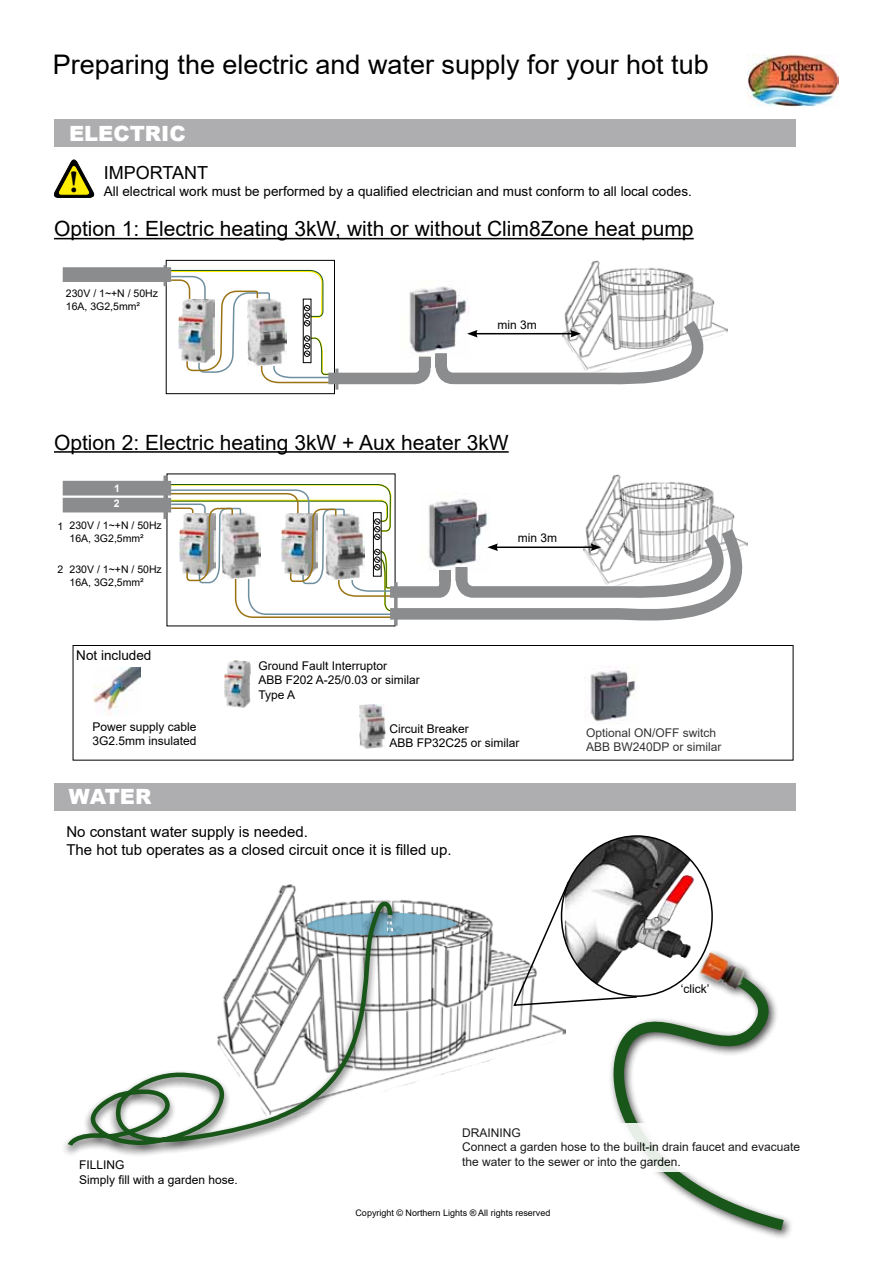
<style>
.page{position:relative;width:893px;height:1263px;background:#fff}
.page>*{position:absolute;margin:0;border:0;box-sizing:border-box;transform-origin:0 0}
.t1{font:700 30.9px "Minion Pro";color:#000}
.t2{font:27px "Arial";color:#000}
.t3{font:21px "Arial";color:#000}
.t4{font:900 21px "Arial";color:#fff}
.t5{font:18px "Arial";color:#000}
.t6{font:15px/18px "Arial";color:#000}
.t7{font:13.5px "Arial";color:#000}
.t8{font:12px/14.4px "Arial";color:#000}
.t9{font:10.5px/12.6px "Arial";color:#000}
.t10{font:700 10.5px/15.3px "Arial";color:#fff}
.t11{font:9px "Arial";color:#000}
</style>
<div class="page">
<img style="left:748px;top:54px;width:91px;height:53px">
<div style="left:54px;top:783px;width:741px;height:27px;background:#aeaeb0"></div>
<hr style="left:54px;top:451px;width:455px;height:2px;background:#000">
<svg style="left:170px;top:674px;width:218px;height:87px"></svg>
<div style="left:63px;top:481px;width:108px;height:14px;background:#8b8c8e"></div>
<div style="left:63px;top:498px;width:108px;height:14px;background:#8b8c8e"></div>
<hr style="left:163px;top:475px;width:3px;height:44px;background:#8b8c8e">
<hr style="left:54px;top:238px;width:640px;height:1px;background:#000">
<div style="left:63px;top:267px;width:108px;height:15px;background:#8b8c8e"></div>
<hr style="left:164px;top:265px;width:3px;height:21px;background:#8b8c8e">
<img style="left:584px;top:666px;width:52px;height:56px">
<img style="left:225px;top:660px;width:26px;height:48px">
<img style="left:93px;top:668px;width:48px;height:47px">
<div style="left:73px;top:645px;width:720px;height:115px;border:1px solid #000"></div>
<img style="left:277px;top:884px;width:288px;height:202px">
<svg style="left:400px;top:907px;width:59px;height:29px"></svg>
<div style="left:61px;top:898px;width:339px;height:259px;background:#000;opacity:.75"></div>
<svg style="left:65px;top:899px;width:330px;height:251px"></svg>
<img style="left:569px;top:836px;width:140px;height:112px">
<div style="left:609px;top:948px;width:185px;height:293px;background:#000;opacity:.75"></div>
<svg style="left:609px;top:968px;width:185px;height:270px"></svg>
<img style="left:694px;top:943px;width:55px;height:56px">
<svg style="left:512px;top:879px;width:126px;height:128px"></svg>
<div style="left:458px;top:1124px;width:355px;height:48px;background:#fff"></div>
<div style="left:54px;top:119px;width:741px;height:28px;background:#aeaeb0"></div>
<svg style="left:54px;top:159px;width:41px;height:39px"></svg>
<img style="left:359px;top:705px;width:26px;height:44px">
<svg style="left:168px;top:259px;width:580px;height:368px"></svg>
<h2 class="t2" style="left:53px;top:46px;width:657px">Preparing the electric and water supply for your hot tub</h2>
<h3 class="t4" style="left:69px;top:118px;width:118px">ELECTRIC</h3>
<h1 class="t1" style="left:70px;top:161px;width:10px">!</h1>
<h3 class="t5" style="left:104px;top:160px;width:106px">IMPORTANT</h3>
<p class="t7" style="left:104px;top:182px;width:590px">All electrical work must be performed by a qualified electrician and must conform to all local codes.</p>
<h3 class="t3" style="left:54px;top:215px;width:641px">Option 1: Electric heating 3kW, with or without Clim8Zone heat pump</h3>
<p class="t9" style="left:66px;top:287px;width:94px">230V / 1~+N / 50Hz<br>16A, 3G2,5mm²</p>
<p class="t8" style="left:498px;top:317px;width:41px">min 3m</p>
<h3 class="t3" style="left:54px;top:428px;width:456px">Option 2: Electric heating 3kW + Aux heater 3kW</h3>
<p class="t10" style="left:114px;top:481px;width:8px">1<br>2</p>
<p class="t9" style="left:70px;top:519px;width:94px">230V / 1~+N / 50Hz<br>16A, 3G2,5mm²</p>
<p class="t9" style="left:70px;top:563px;width:94px">230V / 1~+N / 50Hz<br>16A, 3G2,5mm²</p>
<p class="t9" style="left:57px;top:519px;width:7px">1</p>
<p class="t9" style="left:57px;top:563px;width:7px">2</p>
<p class="t8" style="left:518px;top:531px;width:41px">min 3m</p>
<p class="t7" style="left:76px;top:646px;width:77px">Not included</p>
<p class="t8" style="left:93px;top:719px;width:106px">Power supply cable<br>3G2.5mm insulated</p>
<h3 class="t4" style="left:69px;top:781px;width:84px">WATER</h3>
<p class="t8" style="left:259px;top:658px;width:163px">Ground Fault Interruptor<br>ABB F202 A-25/0.03 or similar<br>Type A</p>
<p class="t8" style="left:389px;top:721px;width:132px">Circuit Breaker<br>ABB FP32C25 or similar</p>
<p class="t8" style="left:586px;top:725px;width:137px">Optional ON/OFF switch<br>ABB BW240DP or similar</p>
<p class="t6" style="left:66px;top:822px;width:387px">No constant water supply is needed.<br>The hot tub operates as a closed circuit once it is filled up.</p>
<p class="t8" style="left:681px;top:982px;width:30px">‘click’</p>
<p class="t8" style="left:79px;top:1158px;width:160px">FILLING<br>Simply fill with a garden hose.</p>
<p class="t8" style="left:462px;top:1125px;width:340px">DRAINING<br>Connect a garden hose to the built-in drain faucet and evacuate the water to the sewer or into the garden.</p>
<p class="t11" style="left:355px;top:1206px;width:196px">Copyright © Northern Lights ® All rights reserved</p>
</div>
